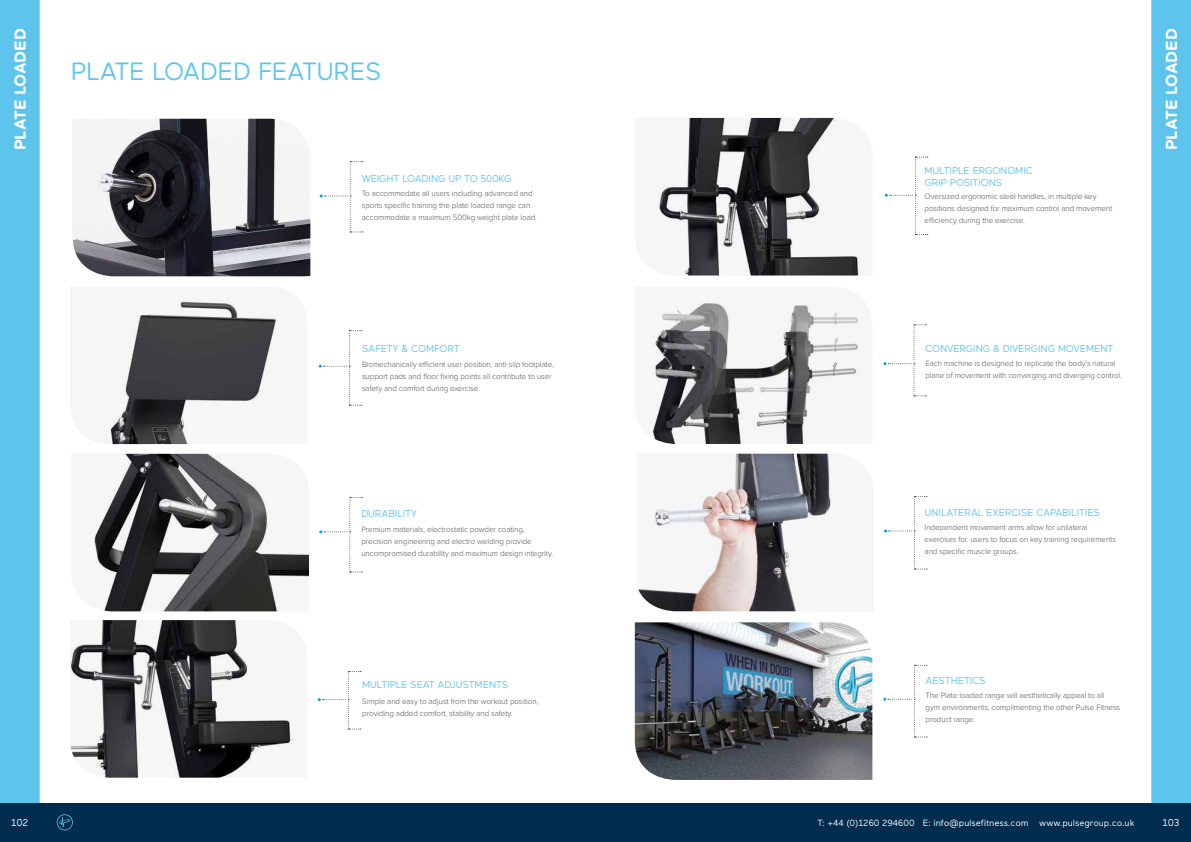
<style>
.page{position:relative;width:1191px;height:842px;background:#fff}
.page>*{position:absolute;margin:0;border:0;box-sizing:border-box;transform-origin:0 0}
.t1{font:25px "Maax Rounded";letter-spacing:-.01em;color:#5dc5ed}
.t2{font:700 16px "Maax Rounded";letter-spacing:-.01em;color:#fff}
.t3{font:10px/12px "Maax Rounded";letter-spacing:-.01em;color:#5dc5ed}
.t4{font:10px "Maax Rounded";letter-spacing:-.01em;color:#fff}
.t5{font:9px "Maax Rounded";letter-spacing:-.01em;color:#fff}
.t6{font:300 8px/12px "Proxima Nova";letter-spacing:-.01em;color:#505456}
</style>
<div class="page">
<svg style="left:1151px;top:0;width:40px;height:803px"></svg>
<div style="left:0;top:0;width:40px;height:803px;background:#5dc5ed"></div>
<div style="left:0;top:803px;width:1191px;height:39px;background:#002c4d"></div>
<svg style="left:57px;top:814px;width:16px;height:16px"></svg>
<img style="left:94px;top:454px;width:215px;height:157px">
<svg style="left:319px;top:497px;width:43px;height:75px"></svg>
<svg style="left:319px;top:330px;width:43px;height:76px"></svg>
<img style="left:71px;top:287px;width:207px;height:157px">
<img style="left:638px;top:454px;width:234px;height:157px">
<svg style="left:884px;top:496px;width:43px;height:73px"></svg>
<svg style="left:883px;top:665px;width:44px;height:72px"></svg>
<svg style="left:883px;top:324px;width:43px;height:72px"></svg>
<img style="left:652px;top:302px;width:208px;height:142px">
<svg style="left:885px;top:157px;width:43px;height:78px"></svg>
<img style="left:654px;top:118px;width:207px;height:157px">
<img style="left:73px;top:119px;width:237px;height:157px">
<svg style="left:320px;top:161px;width:43px;height:71px"></svg>
<img style="left:70px;top:620px;width:225px;height:158px">
<svg style="left:318px;top:671px;width:43px;height:58px"></svg>
<img style="left:635px;top:622px;width:237px;height:158px">
<h2 class="t2" style="left:11px;top:150px;width:124px;rotate:-90deg">PLATE LOADED</h2>
<h2 class="t2" style="left:1162px;top:150px;width:124px;rotate:-90deg">PLATE LOADED</h2>
<h1 class="t1" style="left:71px;top:57px;width:312px">PLATE LOADED FEATURES</h1>
<p class="t3" style="left:362px;top:173px;width:151px">WEIGHT LOADING UP TO 500KG</p>
<p class="t3" style="left:924px;top:164px;width:110px">MULTIPLE ERGONOMIC<br>GRIP POSITIONS</p>
<p class="t6" style="left:362px;top:187px;width:177px">To accommodate all users including advanced and sports specific training the plate loaded range can accommodate a maximum 500kg weight plate load.</p>
<p class="t6" style="left:924px;top:190px;width:189px">Oversized ergonomic steel handles, in multiple key positions designed for maximum control and movement efficiency during the exercise.</p>
<p class="t3" style="left:362px;top:343px;width:99px">SAFETY &amp; COMFORT</p>
<p class="t3" style="left:925px;top:342px;width:190px">CONVERGING &amp; DIVERGING MOVEMENT</p>
<p class="t6" style="left:362px;top:358px;width:193px">Biomechanically efficient user position, anti-slip footplate, support pads and floor fixing points all contribute to user safety and comfort during exercise.</p>
<p class="t6" style="left:925px;top:356px;width:198px">Each machine is designed to replicate the body’s natural plane of movement with converging and diverging control.</p>
<p class="t3" style="left:361px;top:508px;width:57px">DURABILITY</p>
<p class="t3" style="left:924px;top:506px;width:177px">UNILATERAL EXERCISE CAPABILITIES</p>
<p class="t6" style="left:361px;top:523px;width:193px">Premium materials, electrostatic powder coating, precision engineering and electro welding provide uncompromised durability and maximum design integrity.</p>
<p class="t6" style="left:924px;top:521px;width:193px">Independent movement arms allow for unilateral exercises for. users to focus on key training requirements and specific muscle groups.</p>
<p class="t3" style="left:362px;top:678px;width:148px">MULTIPLE SEAT ADJUSTMENTS</p>
<p class="t3" style="left:925px;top:674px;width:62px">AESTHETICS</p>
<p class="t6" style="left:362px;top:695px;width:178px">Simple and easy to adjust from the workout position, providing added comfort, stability and safety.</p>
<p class="t6" style="left:925px;top:689px;width:196px">The Plate loaded range will aesthetically appeal to all gym environments, complimenting the other Pulse Fitness product range.</p>
<p class="t4" style="left:11px;top:817px;width:19px">102</p>
<p class="t5" style="left:817px;top:817px;width:319px">T: +44 (0)1260 294600 E: info@pulsefitness.com www.pulsegroup.co.uk</p>
<p class="t4" style="left:1162px;top:817px;width:19px">103</p>
</div>
